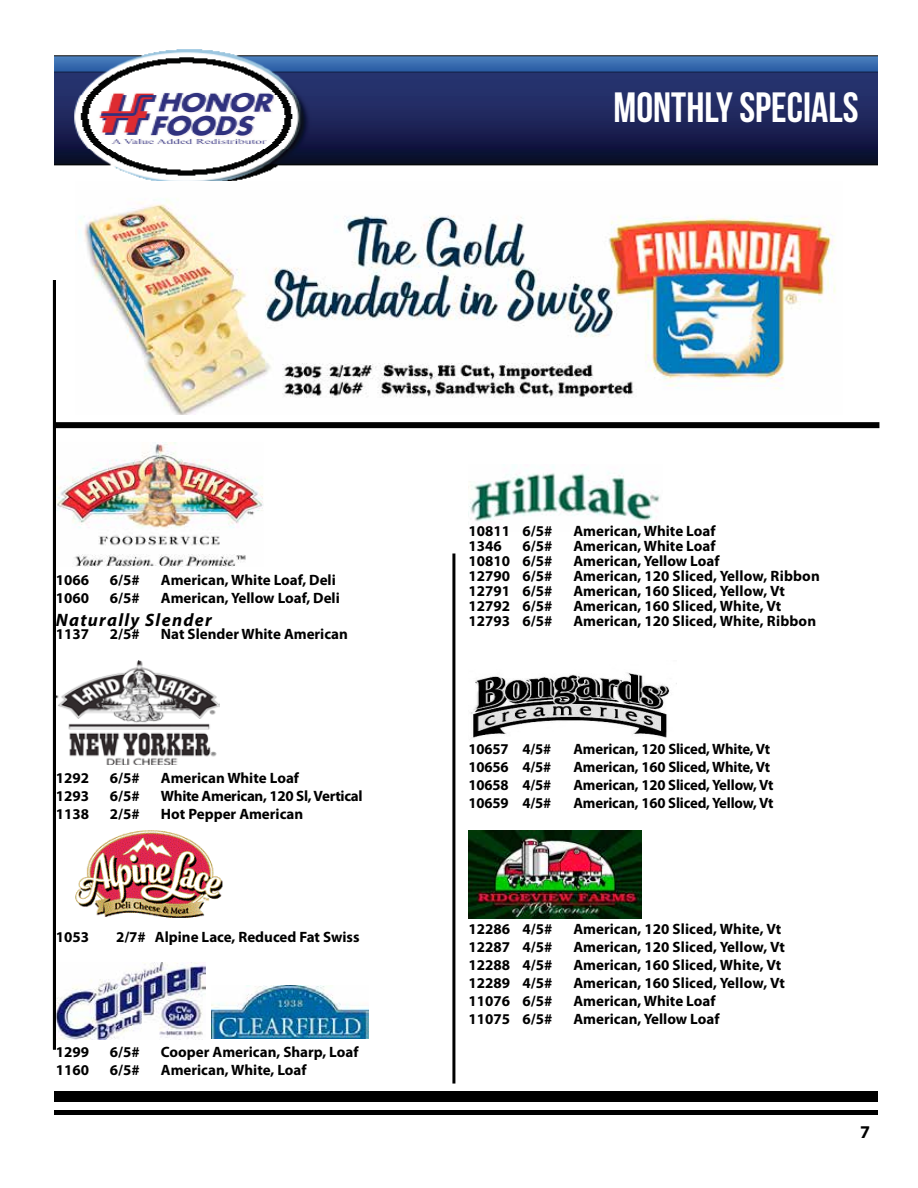
<style>
.page{position:relative;width:918px;height:1188px;background:#fff}
.page>*{position:absolute;margin:0;border:0;box-sizing:border-box;transform-origin:0 0}
.t1{font:42.3px "Bebas Neue";color:#fff}
.t2{font:italic 700 18px "Myriad Pro";letter-spacing:.07em;color:#000}
.t3{font:700 18px "Myriad Pro";color:#000}
.t4{font:700 15px "Myriad Pro";color:#000}
.t5{font:700 15px "Myriad Pro";letter-spacing:-.02em;color:#000}
</style>
<div class="page">
<div style="left:54px;top:1092px;width:824px;height:10px;background:#000"></div>
<hr style="left:54px;top:1110px;width:824px;height:4px;background:#000">
<img style="left:54px;top:49px;width:824px;height:132px">
<img style="left:56px;top:442px;width:207px;height:125px">
<img style="left:56px;top:660px;width:163px;height:105px">
<img style="left:75px;top:830px;width:148px;height:88px">
<img style="left:56px;top:963px;width:149px;height:77px">
<img style="left:212px;top:985px;width:156px;height:54px">
<img style="left:469px;top:465px;width:191px;height:64px">
<img style="left:470px;top:672px;width:200px;height:66px">
<img style="left:469px;top:830px;width:173px;height:88px">
<hr style="left:53px;top:280px;width:3px;height:770px;background:#000">
<hr style="left:452px;top:554px;width:3px;height:530px;background:#000">
<img style="left:79px;top:199px;width:757px;height:215px">
<div style="left:56px;top:422px;width:823px;height:6px;background:#000"></div>
<h1 class="t1" style="left:614px;top:84px;width:246px">MONTHLY SPECIALS</h1>
<p class="t4" style="left:56px;top:570px;width:35px">1066</p>
<p class="t4" style="left:110px;top:570px;width:31px">6/5#</p>
<p class="t4" style="left:161px;top:570px;width:176px">American, White Loaf, Deli</p>
<p class="t4" style="left:56px;top:588px;width:35px">1060</p>
<p class="t4" style="left:110px;top:588px;width:31px">6/5#</p>
<p class="t4" style="left:161px;top:588px;width:180px">American, Yellow Loaf, Deli</p>
<p class="t2" style="left:56px;top:608px;width:157px">Naturally Slender</p>
<p class="t4" style="left:56px;top:624px;width:35px">1137</p>
<p class="t4" style="left:110px;top:624px;width:31px">2/5#</p>
<p class="t4" style="left:161px;top:624px;width:188px">Nat Slender White American</p>
<p class="t4" style="left:56px;top:768px;width:35px">1292</p>
<p class="t4" style="left:110px;top:768px;width:31px">6/5#</p>
<p class="t4" style="left:161px;top:768px;width:140px">American White Loaf</p>
<p class="t4" style="left:56px;top:786px;width:35px">1293</p>
<p class="t4" style="left:110px;top:786px;width:31px">6/5#</p>
<p class="t5" style="left:161px;top:786px;width:203px">White American, 120 Sl, Vertical</p>
<p class="t4" style="left:56px;top:804px;width:35px">1138</p>
<p class="t4" style="left:110px;top:804px;width:31px">2/5#</p>
<p class="t4" style="left:161px;top:804px;width:144px">Hot Pepper American</p>
<p class="t4" style="left:56px;top:927px;width:35px">1053</p>
<p class="t4" style="left:116px;top:927px;width:245px">2/7# Alpine Lace, Reduced Fat Swiss</p>
<p class="t4" style="left:56px;top:1042px;width:35px">1299</p>
<p class="t4" style="left:110px;top:1042px;width:31px">6/5#</p>
<p class="t4" style="left:161px;top:1042px;width:199px">Cooper American, Sharp, Loaf</p>
<p class="t4" style="left:56px;top:1060px;width:35px">1160</p>
<p class="t4" style="left:110px;top:1060px;width:31px">6/5#</p>
<p class="t4" style="left:161px;top:1060px;width:147px">American, White, Loaf</p>
<p class="t4" style="left:469px;top:521px;width:85px">10811 6/5#</p>
<p class="t4" style="left:574px;top:521px;width:143px">American, White Loaf</p>
<p class="t4" style="left:469px;top:536px;width:35px">1346</p>
<p class="t4" style="left:523px;top:536px;width:31px">6/5#</p>
<p class="t4" style="left:574px;top:536px;width:143px">American, White Loaf</p>
<p class="t4" style="left:469px;top:551px;width:85px">10810 6/5#</p>
<p class="t4" style="left:574px;top:551px;width:147px">American, Yellow Loaf</p>
<p class="t4" style="left:469px;top:566px;width:85px">12790 6/5#</p>
<p class="t4" style="left:574px;top:566px;width:291px">American, 120 Sliced, Yellow, Ribbon Mkt</p>
<p class="t4" style="left:469px;top:581px;width:85px">12791 6/5#</p>
<p class="t4" style="left:574px;top:581px;width:213px">American, 160 Sliced, Yellow, Vt</p>
<p class="t4" style="left:469px;top:596px;width:85px">12792 6/5#</p>
<p class="t4" style="left:574px;top:596px;width:209px">American, 160 Sliced, White, Vt</p>
<p class="t4" style="left:469px;top:611px;width:85px">12793 6/5#</p>
<p class="t4" style="left:574px;top:611px;width:244px">American, 120 Sliced, White, Ribbon</p>
<p class="t4" style="left:469px;top:739px;width:84px">10657 4/5#</p>
<p class="t4" style="left:574px;top:739px;width:198px">American, 120 Sliced, White, Vt</p>
<p class="t4" style="left:469px;top:757px;width:84px">10656 4/5#</p>
<p class="t4" style="left:574px;top:757px;width:198px">American, 160 Sliced, White, Vt</p>
<p class="t4" style="left:469px;top:775px;width:84px">10658 4/5#</p>
<p class="t4" style="left:574px;top:775px;width:202px">American, 120 Sliced, Yellow, Vt</p>
<p class="t4" style="left:469px;top:793px;width:84px">10659 4/5#</p>
<p class="t4" style="left:573px;top:793px;width:202px">American, 160 Sliced, Yellow, Vt</p>
<p class="t4" style="left:469px;top:919px;width:85px">12286 4/5#</p>
<p class="t4" style="left:574px;top:919px;width:209px">American, 120 Sliced, White, Vt</p>
<p class="t4" style="left:469px;top:937px;width:85px">12287 4/5#</p>
<p class="t4" style="left:574px;top:937px;width:213px">American, 120 Sliced, Yellow, Vt</p>
<p class="t4" style="left:469px;top:955px;width:85px">12288 4/5#</p>
<p class="t4" style="left:574px;top:955px;width:209px">American, 160 Sliced, White, Vt</p>
<p class="t4" style="left:469px;top:973px;width:85px">12289 4/5#</p>
<p class="t4" style="left:574px;top:973px;width:213px">American, 160 Sliced, Yellow, Vt</p>
<p class="t4" style="left:469px;top:991px;width:85px">11076 6/5#</p>
<p class="t4" style="left:574px;top:991px;width:143px">American, White Loaf</p>
<p class="t4" style="left:469px;top:1009px;width:85px">11075 6/5#</p>
<p class="t4" style="left:574px;top:1009px;width:147px">American, Yellow Loaf</p>
<p class="t3" style="left:860px;top:1120px;width:11px">7</p>
</div>
